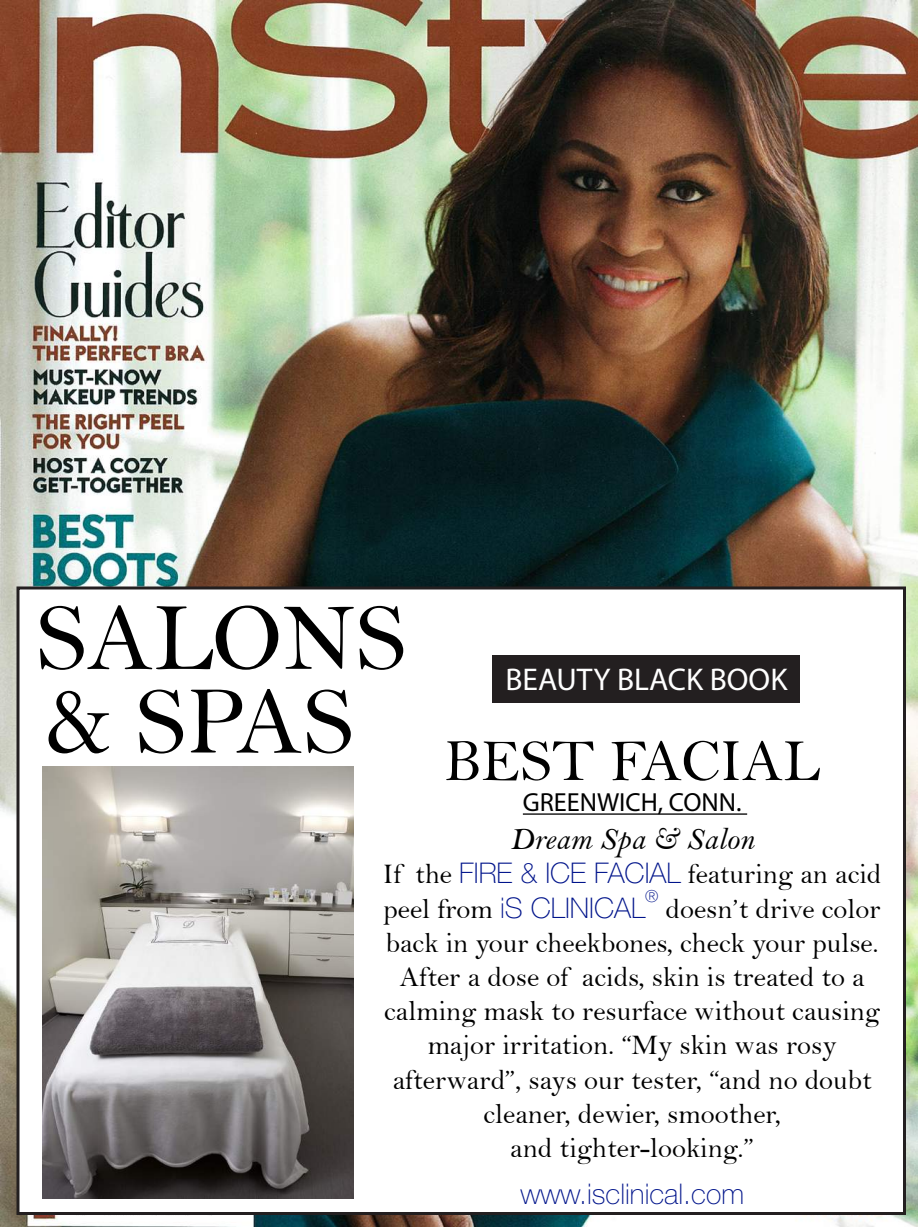
<style>
.page{position:relative;width:918px;height:1227px;background:#fff}
.page>*{position:absolute;margin:0;border:0;box-sizing:border-box;transform-origin:0 0}
.t1{font:97.5px "Bell";color:#000}
.t2{font:60px "Bell";color:#000}
.t3{font:31.5px "Myriad Pro";color:#fff}
.t4{font:31.5px "Bell MT Italic";color:#000}
.t5{font:28.5px "Bell";color:#000}
.t6{font:100 28.5px "Helvetica Neue LT Std";color:#00148b}
.t7{font:26.25px "Myriad Pro";color:#000}
.t8{font:100 16.65px "Helvetica Neue LT Std";color:#00148b}
.s1{font-family:"Helvetica Neue LT Std";font-weight:100;color:#00148b}
.s2{font-family:"Bell";font-weight:400;color:#000}
</style>
<div class="page">
<img style="left:0;top:0;width:918px;height:1227px">
<div style="left:16px;top:586px;width:890px;height:629px;background:#fff;border:3px solid #231f20"></div>
<div style="left:492px;top:655px;width:308px;height:48px;background:#231f20"></div>
<img style="left:43px;top:767px;width:310px;height:431px">
<hr style="left:523px;top:813px;width:224px;height:2px;background:#000">
<h1 class="t1" style="left:36px;top:580px;width:372px">SALONS</h1>
<p class="t3" style="left:506px;top:660px;width:283px">BEAUTY BLACK BOOK</p>
<h2 class="t2" style="left:44px;top:725px;width:778px"><sup>&amp;</sup> <sup>SPAS</sup> BEST FACIAL</h2>
<p class="t7" style="left:523px;top:786px;width:220px">GREENWICH, CONN.</p>
<p class="t4" style="left:510px;top:820px;width:246px">Dream Spa &amp; Salon</p>
<p class="t5" style="left:383px;top:857px;width:500px">If the <span class="s1">FIRE &amp; ICE FACIAL</span> featuring an acid</p>
<p class="t6" style="left:384px;top:891px;width:263px"><span class="s2">peel from</span> iS CLINICAL</p>
<p class="t8" style="left:645px;top:887px;width:15px">®</p>
<p class="t5" style="left:666px;top:892px;width:217px">doesn’t drive color</p>
<p class="t5" style="left:386px;top:926px;width:494px">back in your cheekbones, check your pulse.</p>
<p class="t5" style="left:400px;top:960px;width:467px">After a dose of acids, skin is treated to a</p>
<p class="t5" style="left:384px;top:994px;width:498px">calming mask to resurface without causing</p>
<p class="t5" style="left:428px;top:1028px;width:411px">major irritation. “My skin was rosy</p>
<p class="t5" style="left:393px;top:1063px;width:481px">afterward”, says our tester, “and no doubt</p>
<p class="t5" style="left:483px;top:1097px;width:299px">cleaner, dewier, smoother,</p>
<p class="t5" style="left:510px;top:1131px;width:245px">and tighter-looking.”</p>
<p class="t6" style="left:521px;top:1177px;width:225px">www.isclinical.com</p>
</div>
